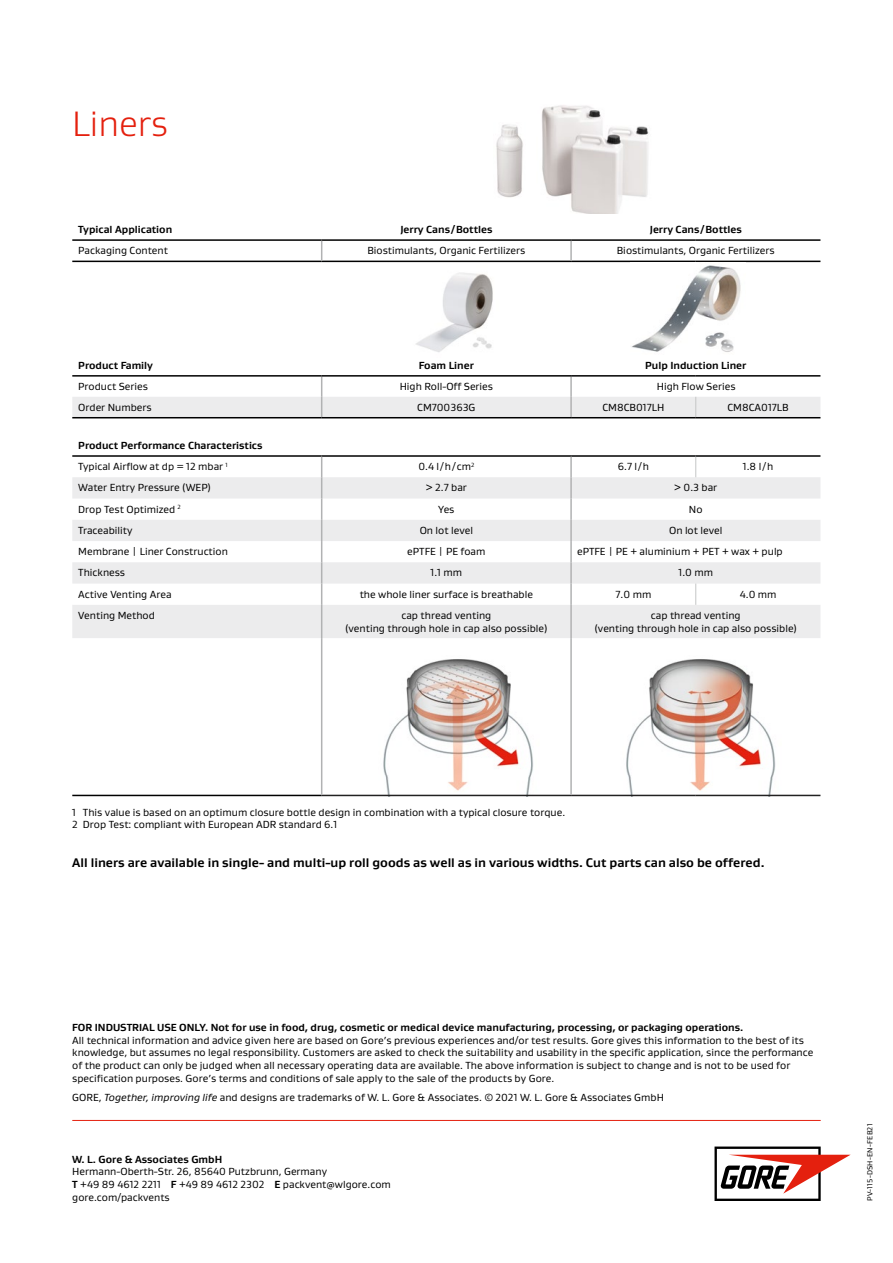
<style>
.page{position:relative;width:893px;height:1263px;background:#fff}
.page>*{position:absolute;margin:0;border:0;box-sizing:border-box;transform-origin:0 0}
.t1{font:300 36px "Gore Gustan";color:#e4200e}
.t2{font:700 12.75px "Gore Gustan";color:#000}
.t3{font:10.5px/12.8px "Gore Gustan";color:#000}
.t4{font:700 10.5px/21.3px "Gore Gustan";color:#000}
.t5{font:7.5px "Gore Gustan";letter-spacing:.02em;color:#000}
.s1{font-weight:400}
.s2{font-style:italic}
.s3{font-weight:700}
</style>
<div class="page">
<svg style="left:714px;top:1146px;width:137px;height:55px"></svg>
<img style="left:600px;top:659px;width:197px;height:136px">
<img style="left:357px;top:659px;width:198px;height:136px">
<hr style="left:72px;top:1120px;width:749px;height:1px;background:#e4200e">
<img style="left:416px;top:272px;width:77px;height:80px">
<svg style="left:72px;top:397px;width:748px;height:241px;fill:#f4f4f5"></svg>
<hr style="left:72px;top:261px;width:250px;height:1px;background:#000">
<hr style="left:571px;top:261px;width:125px;height:1px;background:#000">
<hr style="left:696px;top:261px;width:124px;height:1px;background:#000">
<hr style="left:72px;top:417px;width:250px;height:1px;background:#000">
<hr style="left:322px;top:417px;width:249px;height:1px;background:#000">
<hr style="left:571px;top:417px;width:125px;height:1px;background:#000">
<hr style="left:696px;top:417px;width:124px;height:1px;background:#000">
<hr style="left:72px;top:455px;width:250px;height:2px;background:#000">
<hr style="left:322px;top:455px;width:249px;height:2px;background:#000">
<hr style="left:571px;top:455px;width:125px;height:2px;background:#000">
<hr style="left:696px;top:455px;width:124px;height:2px;background:#000">
<hr style="left:72px;top:795px;width:250px;height:1px;background:#000">
<hr style="left:322px;top:795px;width:249px;height:1px;background:#222121">
<hr style="left:571px;top:795px;width:125px;height:1px;background:#222121">
<hr style="left:696px;top:795px;width:124px;height:1px;background:#222121">
<hr style="left:570px;top:377px;width:2px;height:20px;background:#b1b2b3">
<svg style="left:321px;top:377px;width:1px;height:40px"></svg>
<hr style="left:570px;top:397px;width:2px;height:20px;background:#b1b2b3">
<hr style="left:570px;top:457px;width:2px;height:20px;background:#b1b2b3">
<hr style="left:570px;top:477px;width:2px;height:21px;background:#b1b2b3">
<hr style="left:570px;top:498px;width:2px;height:22px;background:#b1b2b3">
<hr style="left:570px;top:520px;width:2px;height:21px;background:#b1b2b3">
<hr style="left:570px;top:541px;width:2px;height:21px;background:#b1b2b3">
<hr style="left:570px;top:562px;width:2px;height:22px;background:#b1b2b3">
<svg style="left:321px;top:457px;width:1px;height:148px"></svg>
<hr style="left:321px;top:605px;width:1px;height:33px;background:#b1b2b3">
<hr style="left:570px;top:605px;width:2px;height:33px;background:#b1b2b3">
<hr style="left:321px;top:638px;width:1px;height:157px;background:#b1b2b3">
<hr style="left:570px;top:638px;width:2px;height:157px;background:#b1b2b3">
<svg style="left:695px;top:457px;width:1px;height:20px"></svg>
<svg style="left:695px;top:584px;width:1px;height:21px"></svg>
<svg style="left:695px;top:397px;width:1px;height:20px"></svg>
<hr style="left:72px;top:375px;width:250px;height:2px;background:#000">
<hr style="left:322px;top:375px;width:249px;height:2px;background:#000">
<hr style="left:571px;top:375px;width:125px;height:2px;background:#000">
<hr style="left:696px;top:375px;width:124px;height:2px;background:#000">
<hr style="left:72px;top:239px;width:250px;height:2px;background:#000">
<hr style="left:571px;top:239px;width:125px;height:2px;background:#000">
<hr style="left:696px;top:239px;width:124px;height:2px;background:#000">
<hr style="left:322px;top:239px;width:249px;height:2px;background:#000">
<hr style="left:322px;top:261px;width:249px;height:1px;background:#000">
<svg style="left:321px;top:241px;width:1px;height:20px"></svg>
<hr style="left:570px;top:241px;width:2px;height:20px;background:#b1b2b3">
<hr style="left:570px;top:584px;width:2px;height:21px;background:#b1b2b3">
<img style="left:542px;top:105px;width:107px;height:109px">
<img style="left:496px;top:124px;width:27px;height:74px">
<img style="left:631px;top:265px;width:110px;height:87px">
<h1 class="t1" style="left:72px;top:101px;width:97px">Liners</h1>
<p class="t4" style="left:78px;top:218px;width:95px">Typical Application</p>
<p class="t4" style="left:400px;top:218px;width:94px">Jerry Cans / Bottles</p>
<p class="t4" style="left:650px;top:218px;width:94px">Jerry Cans / Bottles</p>
<p class="t3" style="left:78px;top:244px;width:91px">Packaging Content</p>
<p class="t3" style="left:367px;top:244px;width:159px">Biostimulants, Organic Fertilizers</p>
<p class="t3" style="left:617px;top:244px;width:159px">Biostimulants, Organic Fertilizers</p>
<p class="t4" style="left:78px;top:355px;width:76px">Product Family</p>
<p class="t4" style="left:419px;top:355px;width:57px">Foam Liner</p>
<p class="t4" style="left:645px;top:355px;width:103px">Pulp Induction Liner</p>
<p class="t3" style="left:78px;top:380px;width:71px">Product Series</p>
<p class="t3" style="left:400px;top:380px;width:95px">High Roll-Off Series</p>
<p class="t3" style="left:657px;top:380px;width:80px">High Flow Series</p>
<p class="t3" style="left:78px;top:401px;width:75px">Order Numbers</p>
<p class="t3" style="left:417px;top:401px;width:60px">CM700363G</p>
<p class="t3" style="left:602px;top:401px;width:63px">CM8CB017LH</p>
<p class="t3" style="left:727px;top:401px;width:63px">CM8CA017LB</p>
<p class="t4" style="left:78px;top:434px;width:186px">Product Performance Characteristics<br><span class="s1">Typical Airflow at dp = 12 mbar</span> <sup>1</sup></p>
<p class="t3" style="left:418px;top:460px;width:58px">0.4 l / h / cm<sup>2</sup></p>
<p class="t3" style="left:618px;top:460px;width:33px">6.7 l / h</p>
<p class="t3" style="left:743px;top:460px;width:32px">1.8 l / h</p>
<p class="t3" style="left:78px;top:481px;width:134px">Water Entry Pressure (WEP)</p>
<p class="t3" style="left:426px;top:481px;width:43px">&gt; 2.7 bar</p>
<p class="t3" style="left:674px;top:481px;width:45px">&gt; 0.3 bar</p>
<p class="t3" style="left:78px;top:502px;width:104px">Drop Test Optimized <sup>2</sup></p>
<p class="t3" style="left:438px;top:502px;width:18px">Yes</p>
<p class="t3" style="left:689px;top:502px;width:15px">No</p>
<p class="t3" style="left:78px;top:524px;width:56px">Traceability</p>
<p class="t3" style="left:420px;top:524px;width:55px">On lot level</p>
<p class="t3" style="left:669px;top:524px;width:55px">On lot level</p>
<p class="t3" style="left:78px;top:545px;width:151px">Membrane | Liner Construction</p>
<p class="t3" style="left:407px;top:545px;width:80px">ePTFE | PE foam</p>
<p class="t3" style="left:577px;top:545px;width:207px">ePTFE | PE + aluminium + PET + wax + pulp</p>
<p class="t3" style="left:78px;top:566px;width:48px">Thickness</p>
<p class="t3" style="left:431px;top:566px;width:33px">1.1 mm</p>
<p class="t3" style="left:678px;top:566px;width:36px">1.0 mm</p>
<p class="t3" style="left:78px;top:587px;width:95px">Active Venting Area</p>
<p class="t3" style="left:360px;top:587px;width:175px">the whole liner surface is breathable</p>
<p class="t3" style="left:616px;top:587px;width:37px">7.0 mm</p>
<p class="t3" style="left:740px;top:587px;width:38px">4.0 mm</p>
<p class="t3" style="left:78px;top:609px;width:78px">Venting Method</p>
<p class="t3" style="left:345px;top:609px;width:204px;text-align:center">cap thread venting<br>(venting through hole in cap also possible)</p>
<p class="t3" style="left:594px;top:609px;width:204px;text-align:center">cap thread venting<br>(venting through hole in cap also possible)</p>
<p class="t3" style="left:72px;top:805px;width:494px">1 This value is based on an optimum closure bottle design in combination with a typical closure torque.<br>2 Drop Test: compliant with European ADR standard 6.1</p>
<p class="t2" style="left:72px;top:854px;width:694px">All liners are available in single- and multi-up roll goods as well as in various widths. Cut parts can also be offered.</p>
<p class="t4" style="left:72px;top:1016px;width:672px">FOR INDUSTRIAL USE ONLY. Not for use in food, drug, cosmetic or medical device manufacturing, processing, or packaging operations.</p>
<p class="t3" style="left:72px;top:1033px;width:742px">All technical information and advice given here are based on Gore’s previous experiences and/or test results. Gore gives this information to the best of its knowledge, but assumes no legal responsibility. Customers are asked to check the suitability and usability in the specific application, since the performance of the product can only be judged when all necessary operating data are available. The above information is subject to change and is not to be used for specification purposes. Gore’s terms and conditions of sale apply to the sale of the products by Gore.</p>
<p class="t3" style="left:72px;top:1091px;width:593px">GORE, <span class="s2">Together, improving life</span> and designs are trademarks of W. L. Gore &amp; Associates. © 2021 W. L. Gore &amp; Associates GmbH</p>
<p class="t4" style="left:72px;top:1148px;width:151px">W. L. Gore &amp; Associates GmbH</p>
<p class="t3" style="left:72px;top:1165px;width:320px">Hermann-Oberth-Str. 26, 85640 Putzbrunn, Germany<br><span class="s3">T</span> +49 89 4612 2211 <span class="s3">F</span> +49 89 4612 2302 <span class="s3">E</span> packvent@wlgore.com gore.com/packvents</p>
<p class="t5" style="left:865px;top:1201px;width:79px;rotate:-90deg">PV-115-DSH-EN-FEB21</p>
</div>
